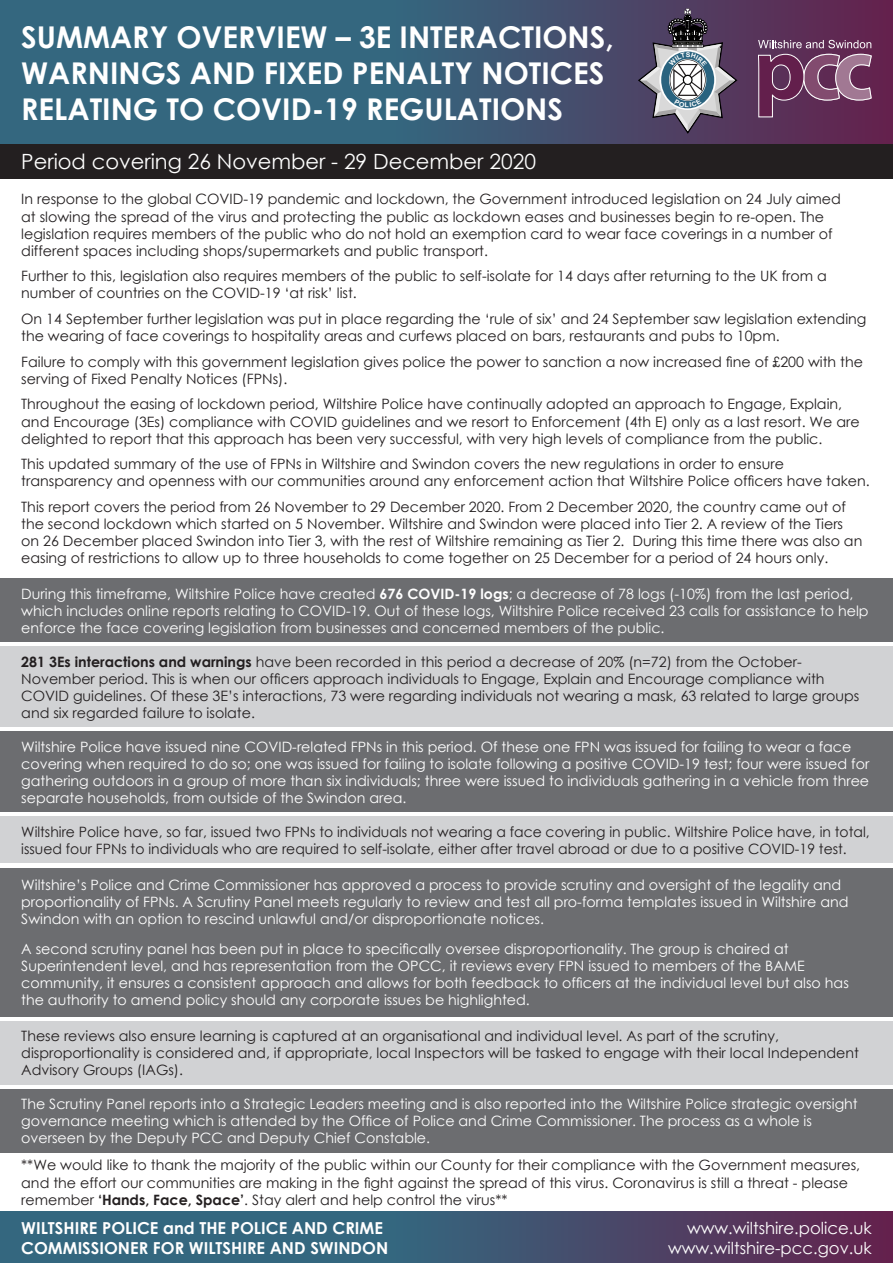
<style>
.page{position:relative;width:893px;height:1263px;background:#fff}
.page>*{position:absolute;margin:0;border:0;box-sizing:border-box;transform-origin:0 0}
.t1{font:700 30px/36px "Century Gothic";color:#fff}
.t2{font:21px "Century Gothic";color:#fff}
.t3{font:700 16.5px/19.8px "Century Gothic";color:#fff}
.t4{font:16.5px "Century Gothic";color:#fff}
.t5{font:14.25px/17.1px "Century Gothic";color:#231f20}
.t6{font:14.25px/17.1px "Century Gothic";color:#fff}
.s1{font-weight:700}
</style>
<div class="page">
<svg style="left:0;top:0;width:893px;height:145px;background:#3d5874"></svg>
<div style="left:0;top:145px;width:893px;height:34px;background:#231f20"></div>
<svg style="left:758px;top:40px;width:114px;height:77px;background:#7a4b6e"></svg>
<div style="left:0;top:646px;width:893px;height:81px;background:#d1d2d4"></div>
<div style="left:0;top:731px;width:893px;height:81px;background:#6c6d70"></div>
<div style="left:0;top:816px;width:893px;height:47px;background:#d1d2d4"></div>
<div style="left:0;top:867px;width:893px;height:149px;background:#6c6d70"></div>
<div style="left:0;top:1021px;width:893px;height:63px;background:#d1d2d4"></div>
<div style="left:0;top:1089px;width:893px;height:63px;background:#6c6d70"></div>
<svg style="left:0;top:1212px;width:893px;height:51px;background:#415370"></svg>
<div style="left:0;top:578px;width:893px;height:64px;background:#6c6d70"></div>
<svg style="left:638px;top:9px;width:99px;height:125px;background:#6d697d"></svg>
<p class="t1" style="left:21px;top:17px;width:594px">SUMMARY OVERVIEW – 3E INTERACTIONS,<br>WARNINGS AND FIXED PENALTY NOTICES<br>RELATING TO COVID-19 REGULATIONS</p>
<p class="t2" style="left:21px;top:147px;width:516px">Period covering 26 November - 29 December 2020</p>
<p class="t5" style="left:21px;top:190px;width:821px">In response to the global COVID-19 pandemic and lockdown, the Government introduced legislation on 24 July aimed at slowing the spread of the virus and protecting the public as lockdown eases and businesses begin to re-open. The legislation requires members of the public who do not hold an exemption card to wear face coverings in a number of different spaces including shops/supermarkets and public transport.</p>
<p class="t5" style="left:21px;top:267px;width:807px">Further to this, legislation also requires members of the public to self-isolate for 14 days after returning to the UK from a number of countries on the COVID-19 ‘at risk’ list.</p>
<p class="t5" style="left:21px;top:310px;width:847px">On 14 September further legislation was put in place regarding the ‘rule of six’ and 24 September saw legislation extending the wearing of face coverings to hospitality areas and curfews placed on bars, restaurants and pubs to 10pm.</p>
<p class="t5" style="left:21px;top:353px;width:843px">Failure to comply with this government legislation gives police the power to sanction a now increased fine of £200 with the serving of Fixed Penalty Notices (FPNs).</p>
<p class="t5" style="left:21px;top:396px;width:840px">Throughout the easing of lockdown period, Wiltshire Police have continually adopted an approach to Engage, Explain, and Encourage (3Es) compliance with COVID guidelines and we resort to Enforcement (4th E) only as a last resort. We are delighted to report that this approach has been very successful, with very high levels of compliance from the public.</p>
<p class="t5" style="left:21px;top:455px;width:850px">This updated summary of the use of FPNs in Wiltshire and Swindon covers the new regulations in order to ensure transparency and openness with our communities around any enforcement action that Wiltshire Police officers have taken.</p>
<p class="t5" style="left:21px;top:498px;width:843px">This report covers the period from 26 November to 29 December 2020. From 2 December 2020, the country came out of the second lockdown which started on 5 November. Wiltshire and Swindon were placed into Tier 2. A review of the Tiers on 26 December placed Swindon into Tier 3, with the rest of Wiltshire remaining as Tier 2. During this time there was also an easing of restrictions to allow up to three households to come together on 25 December for a period of 24 hours only.</p>
<p class="t6" style="left:21px;top:585px;width:849px">During this timeframe, Wiltshire Police have created <span class="s1">676 COVID-19 logs</span>; a decrease of 78 logs (-10%) from the last period, which includes online reports relating to COVID-19. Out of these logs, Wiltshire Police received 23 calls for assistance to help enforce the face covering legislation from businesses and concerned members of the public.</p>
<p class="t5" style="left:21px;top:653px;width:839px"><span class="s1">281 3Es interactions and warnings</span> have been recorded in this period a decrease of 20% (n=72) from the October-November period. This is when our officers approach individuals to Engage, Explain and Encourage compliance with COVID guidelines. Of these 3E’s interactions, 73 were regarding individuals not wearing a mask, 63 related to large groups and six regarded failure to isolate.</p>
<p class="t6" style="left:21px;top:738px;width:850px">Wiltshire Police have issued nine COVID-related FPNs in this period. Of these one FPN was issued for failing to wear a face covering when required to do so; one was issued for failing to isolate following a positive COVID-19 test; four were issued for gathering outdoors in a group of more than six individuals; three were issued to individuals gathering in a vehicle from three separate households, from outside of the Swindon area.</p>
<p class="t5" style="left:21px;top:823px;width:850px">Wiltshire Police have, so far, issued two FPNs to individuals not wearing a face covering in public. Wiltshire Police have, in total, issued four FPNs to individuals who are required to self-isolate, either after travel abroad or due to a positive COVID-19 test.</p>
<p class="t6" style="left:21px;top:876px;width:829px">Wiltshire’s Police and Crime Commissioner has approved a process to provide scrutiny and oversight of the legality and proportionality of FPNs. A Scrutiny Panel meets regularly to review and test all pro-forma templates issued in Wiltshire and<br>Swindon with an option to rescind unlawful and/or disproportionate notices.</p>
<p class="t6" style="left:21px;top:940px;width:829px">A second scrutiny panel has been put in place to specifically oversee disproportionality. The group is chaired at Superintendent level, and has representation from the OPCC, it reviews every FPN issued to members of the BAME community, it ensures a consistent approach and allows for both feedback to officers at the individual level but also has the authority to amend policy should any corporate issues be highlighted.</p>
<p class="t5" style="left:21px;top:1027px;width:839px">These reviews also ensure learning is captured at an organisational and individual level. As part of the scrutiny, disproportionality is considered and, if appropriate, local Inspectors will be tasked to engage with their local Independent<br>Advisory Groups (IAGs).</p>
<p class="t6" style="left:21px;top:1095px;width:838px">The Scrutiny Panel reports into a Strategic Leaders meeting and is also reported into the Wiltshire Police strategic oversight governance meeting which is attended by the Office of Police and Crime Commissioner. The process as a whole is overseen by the Deputy PCC and Deputy Chief Constable.</p>
<p class="t5" style="left:21px;top:1156px;width:840px">**We would like to thank the majority of the public within our County for their compliance with the Government measures, and the effort our communities are making in the fight against the spread of this virus. Coronavirus is still a threat - please remember <span class="s1">‘Hands, Face, Space’</span>. Stay alert and help control the virus**</p>
<p class="t3" style="left:21px;top:1217px;width:368px">WILTSHIRE POLICE and THE POLICE AND CRIME<br>COMMISSIONER FOR WILTSHIRE AND SWINDON</p>
<p class="t4" style="left:687px;top:1216px;width:186px">www.wiltshire.police.uk</p>
<p class="t4" style="left:668px;top:1236px;width:205px">www.wiltshire-pcc.gov.uk</p>
</div>
